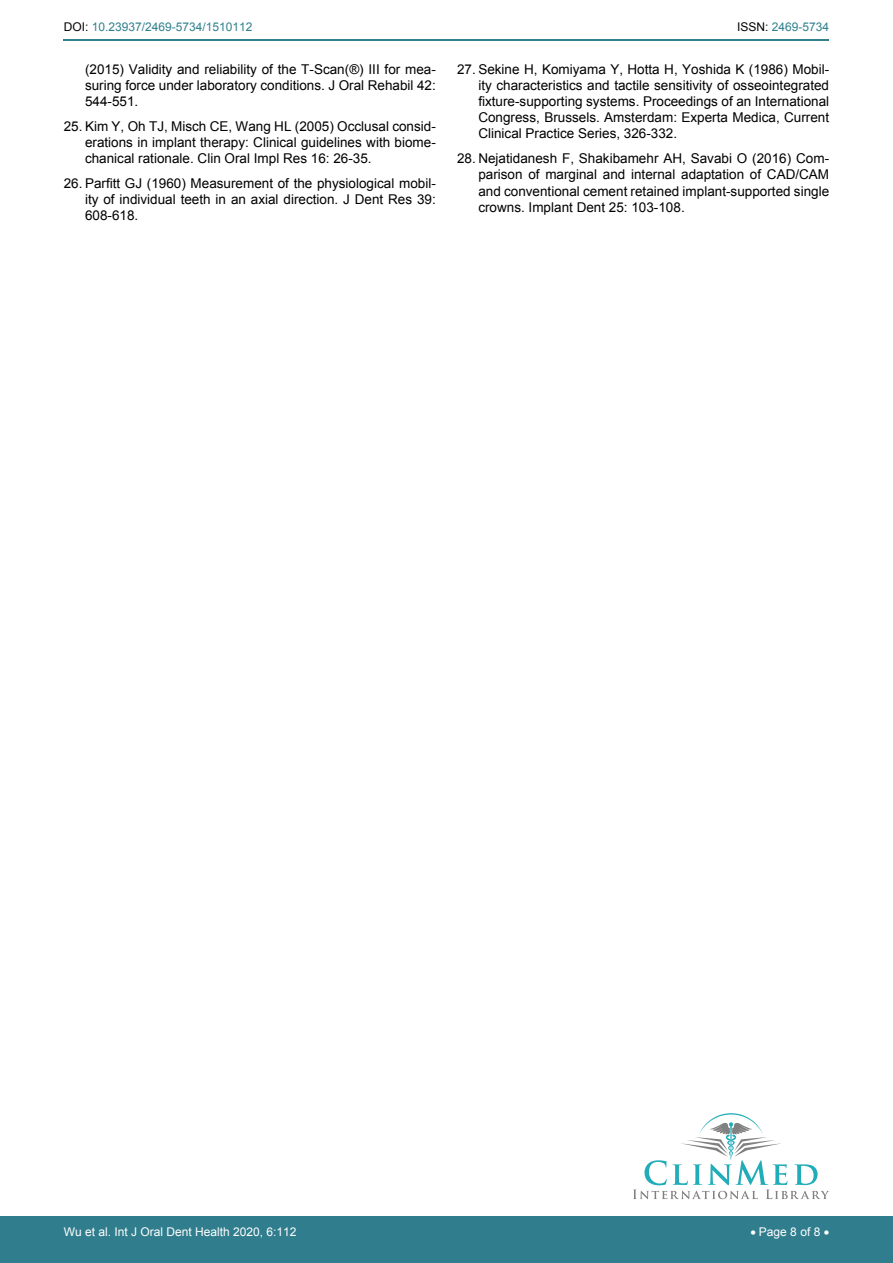
<style>
.page{position:relative;width:893px;height:1263px;background:#fff}
.page>*{position:absolute;margin:0;border:0;box-sizing:border-box;transform-origin:0 0}
.t1{font:13.5px/16.2px "Arial";color:#000;text-align:justify}
.t2{font:12px "Arial";color:#fff}
.t3{font:12px "Arial";color:#30808d}
.s1{color:#000}
</style>
<div class="page">
<hr style="left:64px;top:40px;width:765px;height:1px;background:#30808d">
<div style="left:0;top:1217px;width:893px;height:46px;background:#307d8d"></div>
<svg style="left:633px;top:1113px;width:196px;height:86px"></svg>
<p class="t3" style="left:64px;top:19px;width:190px"><span class="s1">DOI:</span> 10.23937/2469-5734/1510112</p>
<p class="t3" style="left:737px;top:19px;width:94px"><span class="s1">ISSN:</span> 2469-5734</p>
<p class="t1" style="left:85px;top:61px;width:352px">(2015) Validity and reliability of the T-Scan(®) III for mea&shy;suring force under laboratory conditions. J Oral Rehabil 42:<br>544-551.</p>
<p class="t1" style="left:85px;top:118px;width:352px;text-indent:-21px">25. Kim Y, Oh TJ, Misch CE, Wang HL (2005) Occlusal consid&shy;erations in implant therapy: Clinical guidelines with biome&shy;chanical rationale. Clin Oral Impl Res 16: 26-35.</p>
<p class="t1" style="left:85px;top:175px;width:352px;text-indent:-21px">26. Parfitt GJ (1960) Measurement of the physiological mobil&shy;ity of individual teeth in an axial direction. J Dent Res 39:<br>608-618.</p>
<p class="t1" style="left:478px;top:61px;width:352px;text-indent:-21px">27. Sekine H, Komiyama Y, Hotta H, Yoshida K (1986) Mobil&shy;ity characteristics and tactile sensitivity of osseointegrated fixture-supporting systems. Proceedings of an International Congress, Brussels. Amsterdam: Experta Medica, Current Clinical Practice Series, 326-332.</p>
<p class="t1" style="left:478px;top:150px;width:352px;text-indent:-21px">28. Nejatidanesh F, Shakibamehr AH, Savabi O (2016) Com&shy;parison of marginal and internal adaptation of CAD/CAM and conventional cement retained implant-supported single crowns. Implant Dent 25: 103-108.</p>
<p class="t2" style="left:64px;top:1223px;width:234px">Wu et al. Int J Oral Dent Health 2020, 6:112</p>
<p class="t2" style="left:750px;top:1223px;width:80px">• Page 8 of 8 •</p>
</div>
